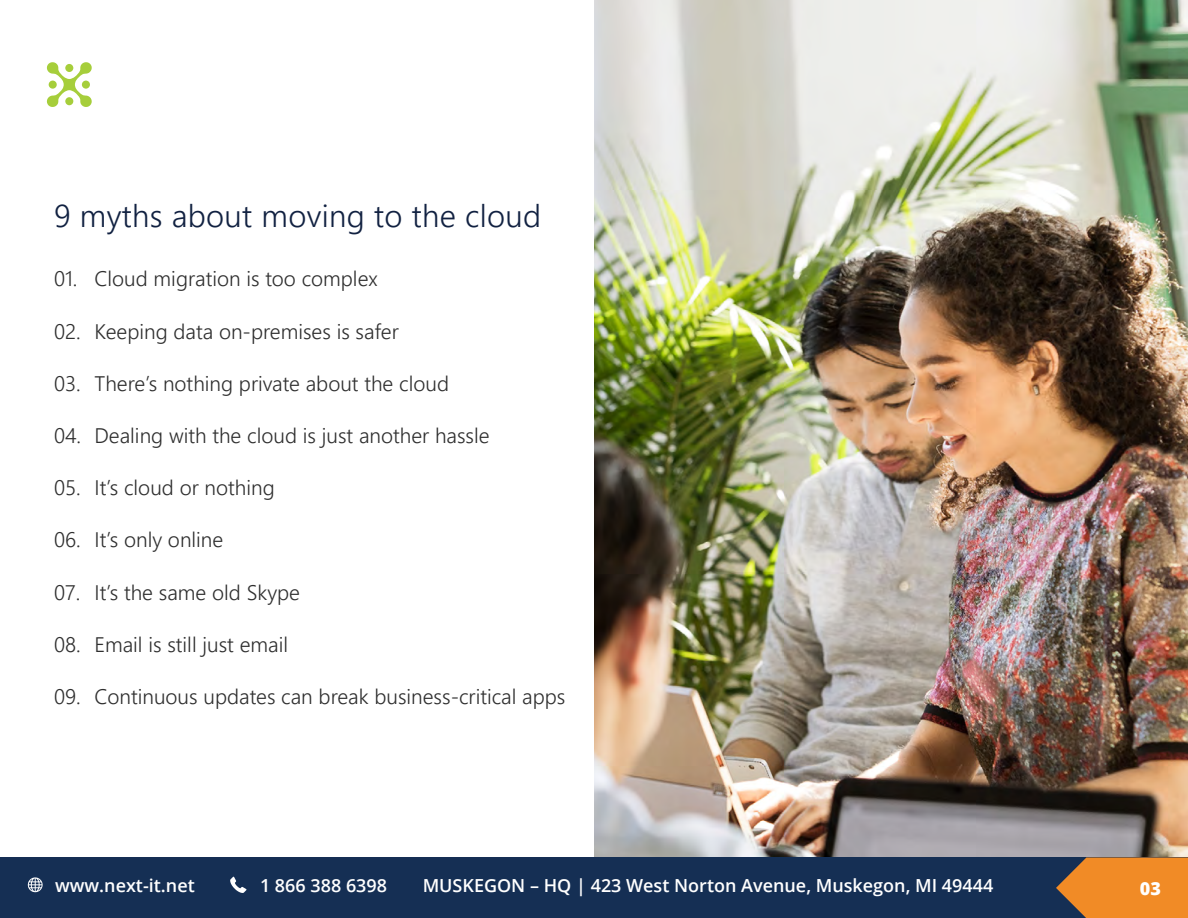
<style>
.page{position:relative;width:1188px;height:918px;background:#fff}
.page>*{position:absolute;margin:0;border:0;box-sizing:border-box;transform-origin:0 0}
.t1{font:300 31.5px "Segoe UI";letter-spacing:.01em;color:#112141}
.t2{font:300 21px "Segoe UI";color:#2f2f2f}
.t3{font:600 18px "Open Sans";color:#fff}
.t4{font:800 18px "Open Sans";color:#fff}
</style>
<div class="page">
<img style="left:594px;top:0;width:594px;height:858px">
<svg style="left:46px;top:62px;width:46px;height:45px"></svg>
<div style="left:0;top:858px;width:1188px;height:60px;background:#152f54"></div>
<svg style="left:1056px;top:858px;width:132px;height:60px;background:#d7802b"></svg>
<svg style="left:28px;top:877px;width:15px;height:15px"></svg>
<svg style="left:230px;top:877px;width:16px;height:16px"></svg>
<h1 class="t1" style="left:54px;top:193px;width:489px">9 myths about moving to the cloud</h1>
<p class="t2" style="left:54px;top:263px;width:325px">01. Cloud migration is too complex</p>
<p class="t2" style="left:54px;top:315px;width:346px">02. Keeping data on-premises is safer</p>
<p class="t2" style="left:54px;top:368px;width:397px">03. There’s nothing private about the cloud</p>
<p class="t2" style="left:54px;top:420px;width:437px">04. Dealing with the cloud is just another hassle</p>
<p class="t2" style="left:54px;top:472px;width:222px">05. It’s cloud or nothing</p>
<p class="t2" style="left:54px;top:524px;width:171px">06. It’s only online</p>
<p class="t2" style="left:54px;top:576px;width:248px">07. It’s the same old Skype</p>
<p class="t2" style="left:54px;top:629px;width:236px">08. Email is still just email</p>
<p class="t2" style="left:54px;top:681px;width:513px">09. Continuous updates can break business-critical apps</p>
<p class="t3" style="left:55px;top:873px;width:141px">www.next-it.net</p>
<p class="t3" style="left:260px;top:873px;width:129px">1 866 388 6398</p>
<p class="t3" style="left:423px;top:873px;width:572px">MUSKEGON – HQ | 423 West Norton Avenue, Muskegon, MI 49444</p>
<p class="t4" style="left:1140px;top:875px;width:23px">03</p>
</div>
